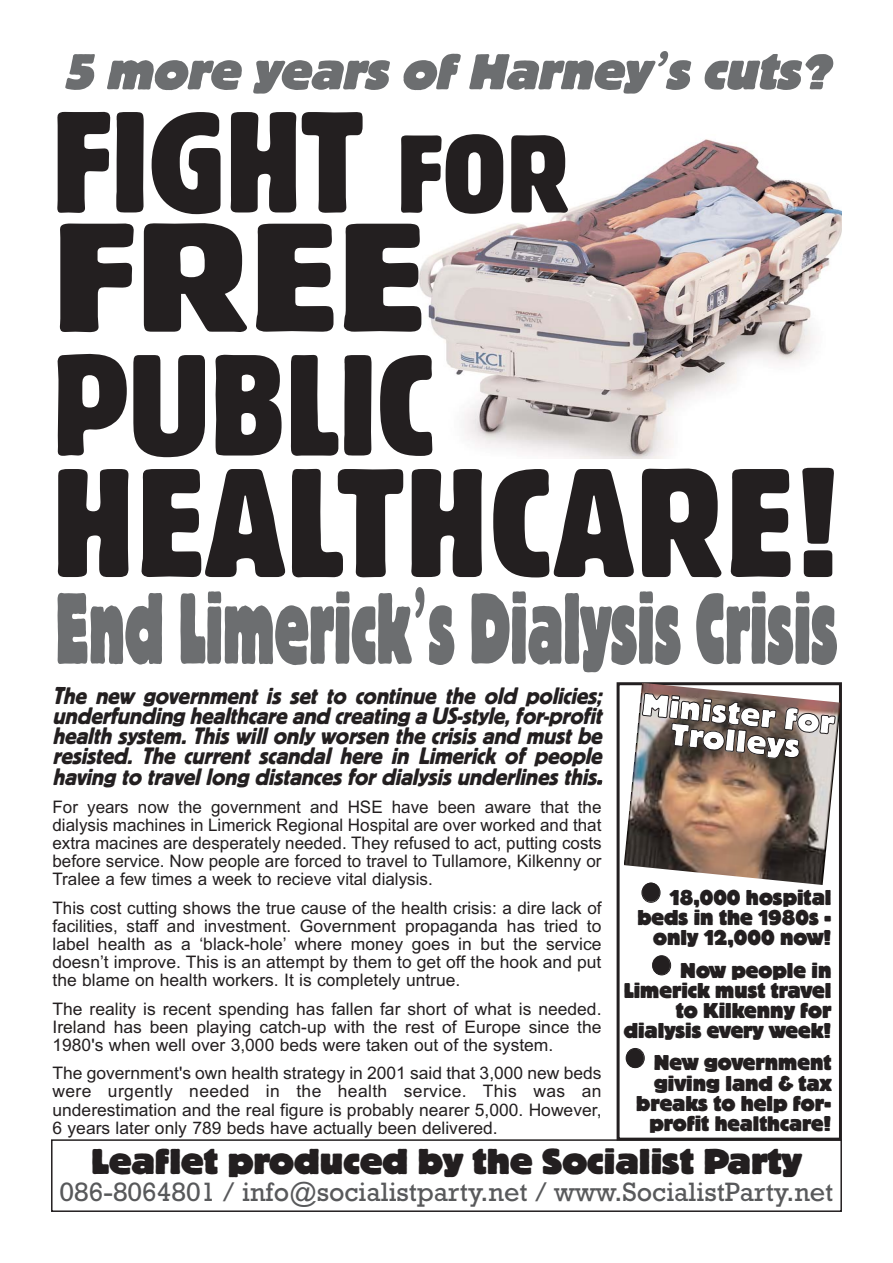
<style>
.page{position:relative;width:893px;height:1263px;background:#fff}
.page>*{position:absolute;margin:0;border:0;box-sizing:border-box;transform-origin:0 0}
.t1{font:150px "Bloc Ext Cond C";letter-spacing:.015em;color:#231f20;scale:1.19 1}
.t2{font:150px "Bloc Ext Cond C";letter-spacing:.015em;color:#231f20;scale:1.54 1}
.t3{font:139.5px/243px "Bloc Ext Cond C";color:#231f20;scale:1.19 1}
.t4{font:105px "Bloc Heavy C";color:#6c6e70;scale:.54 1}
.t5{font:italic 52.5px "Bloc Heavy C";color:#6c6e70}
.t6{font:37.5px "Bloc Heavy C";color:#231f20}
.t7{font:33px/27px "Bloc Heavy C";color:#fff;text-align:center}
.t8{font:27px "Rockwell";color:#58595b}
.t9{font:italic 24.75px/20.1px "Bloc C";color:#231f20;text-align:justify}
.t10{font:22.35px/20.1px "Bloc Heavy C";color:#231f20;text-align:right;scale:.94 1}
.t11{font:22.05px "Bloc Heavy C";color:#231f20;scale:.94 1}
.t12{font:17.25px/18px "Arial";color:#231f20;text-align:justify}
.s1{font-family:"Arial Rounded MT Bold"}
.s2{font-size:106.8px}
.s3{font-size:25.5px}
.s4{font-size:22.35px}
</style>
<div class="page">
<img style="left:419px;top:139px;width:423px;height:319px">
<div style="left:51px;top:1139px;width:791px;height:73px;border:2px solid #231f20"></div>
<div style="left:617px;top:682px;width:225px;height:458px;border:3px solid #231f20"></div>
<img style="left:624px;top:683px;width:217px;height:202px">
<svg style="left:642px;top:883px;width:18px;height:2px"></svg>
<p class="t5" style="left:64px;top:52px;width:777px">5 more years of Harney <span class="s1">’</span>s cuts?</p>
<p class="t3" style="left:53px;top:48px;width:436px">FIGHT <span class="s2">FOR<br></span>PUBLIC</p>
<p class="t1" style="left:53px;top:467px;width:664px">HEALTHCARE!</p>
<p class="t2" style="left:53px;top:222px;width:243px">FREE</p>
<p class="t4" style="left:56px;top:588px;width:1449px">End Limerick<span class="s1">’</span>s Dialysis Crisis</p>
<p class="t9" style="left:53px;top:686px;width:555px"><span class="s3">T</span>he new government is set to continue the old policies; underfunding healthcare and creating a US-style,for-profit health system. This will only worsen the crisis and must be resisted. The current scandal here in Limerick of people having to travel long distances for dialysis underlines this.</p>
<p class="t12" style="left:53px;top:800px;width:551px">For years now the government and HSE have been aware that the dialysis machines in Limerick Regional Hospital are over worked and that extra macines are desperately needed. They refused to act, putting costs before service. Now people are forced to travel to Tullamore, Kilkenny or Tralee a few times a week to recieve vital dialysis.</p>
<p class="t12" style="left:53px;top:900px;width:551px">This cost cutting shows the true cause of the health crisis: a dire lack of facilities, staff and investment. Government propaganda has tried to label health as a ‘black-hole’ where money goes in but the service doesn’t improve. This is an attempt by them to get off the hook and put the blame on health workers. It is completely untrue.</p>
<p class="t12" style="left:53px;top:1001px;width:550px">The reality is recent spending has fallen far short of what is needed.<br>Ireland has been playing catch-up with the rest of Europe since the 1980's when well over 3,000 beds were taken out of the system.</p>
<p class="t12" style="left:53px;top:1066px;width:550px">The government's own health strategy in 2001 said that 3,000 new beds were urgently needed in the health service. This was an underestimation and the real figure is probably nearer 5,000. However, 6 years later only 789 beds have actually been delivered.</p>
<p class="t7" style="left:643px;top:693px;width:195px;rotate:6deg">Minister for<br>Trolleys</p>
<p class="t10" style="left:637px;top:890px;width:208px">18,000 hospital beds in the 1980s - only 12,000 now!</p>
<p class="t10" style="left:624px;top:962px;width:223px">Now people in<br>Limerick must travel to Kilkenny for dialysis every week!</p>
<p class="t10" style="left:636px;top:1055px;width:209px">New government giving land &amp; tax breaks to help for-</p>
<p class="t11" style="left:649px;top:1115px;width:195px"><span class="s4">profit</span> healthcare<span class="s4">!</span></p>
<p class="t6" style="left:91px;top:1147px;width:712px">Leaflet produced by the Socialist Party</p>
<p class="t8" style="left:60px;top:1182px;width:775px">086-8064801 / info@socialistparty.net / www.SocialistParty.net</p>
</div>
